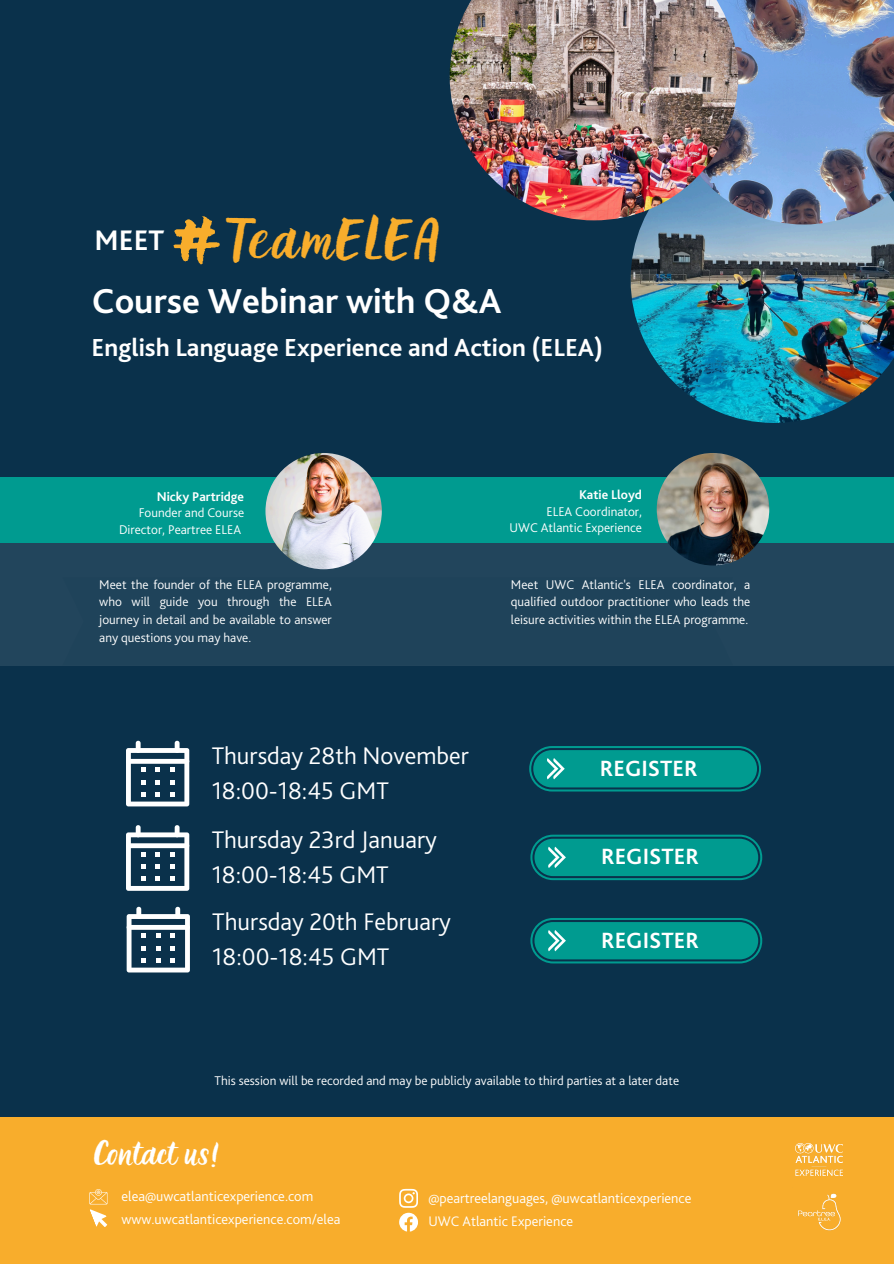
<style>
.page{position:relative;width:894px;height:1264px;background:#fff}
.page>*{position:absolute;margin:0;border:0;box-sizing:border-box;transform-origin:0 0}
.t1{font:76.5px "Holla";color:#f8ad2c}
.t2{font:47.25px "Holla";letter-spacing:.05em;color:#f8ad2c}
.t3{font:700 36.3px "Bliss 2";color:#fff}
.t4{font:700 29.55px "Bliss 2";color:#fff}
.t5{font:27.3px "Holla";color:#fff}
.t6{font:700 25.8px "Bliss 2";color:#fff}
.t7{font:300 25.05px/34.8px "Bliss 2";color:#fff}
.t8{font:700 23.1px "Bliss 2";color:#fff}
.t9{font:300 14.4px "Bliss 2";color:#fff}
.t10{font:300 13.2px/17.7px "Bliss 2";color:#fff;text-align:justify}
.t11{font:700 13.2px "Bliss 2";color:#fff}
</style>
<div class="page">
<div style="left:0;top:0;width:893px;height:1263px;background:#0a314b"></div>
<div style="left:0;top:509px;width:893px;height:156px;background:#1f435a"></div>
<div style="left:0;top:477px;width:893px;height:65px;background:#009b90"></div>
<img style="left:265px;top:453px;width:117px;height:116px;border-radius:50%">
<img style="left:656px;top:453px;width:113px;height:112px;border-radius:50%">
<img style="left:630px;top:220px;width:263px;height:203px">
<img style="left:668px;top:0;width:225px;height:224px">
<img style="left:449px;top:0;width:289px;height:220px">
<div style="left:0;top:1117px;width:893px;height:146px;background:#f8ad2c"></div>
<img style="left:795px;top:1143px;width:47px;height:32px">
<img style="left:798px;top:1193px;width:43px;height:38px">
<svg style="left:126px;top:740px;width:63px;height:66px"></svg>
<svg style="left:529px;top:746px;width:231px;height:45px;background:#048d88"></svg>
<svg style="left:126px;top:825px;width:63px;height:65px"></svg>
<svg style="left:127px;top:906px;width:63px;height:66px"></svg>
<svg style="left:530px;top:834px;width:232px;height:46px;background:#048c86"></svg>
<svg style="left:530px;top:918px;width:232px;height:45px;background:#048d87"></svg>
<svg style="left:399px;top:1188px;width:18px;height:43px"></svg>
<svg style="left:89px;top:1189px;width:19px;height:38px"></svg>
<p class="t4" style="left:94px;top:223px;width:71px">MEET</p>
<p class="t1" style="left:167px;top:207px;width:55px">#</p>
<p class="t2" style="left:226px;top:212px;width:216px">TeamELEA</p>
<p class="t3" style="left:92px;top:280px;width:411px">Course Webinar with Q&amp;A</p>
<p class="t6" style="left:92px;top:333px;width:513px">English Language Experience and Action (ELEA)</p>
<p class="t11" style="left:157px;top:489px;width:89px">Nicky Partridge</p>
<p class="t10" style="left:119px;top:504px;width:127px;line-height:16.5px;text-align:right">Founder and Course<br>Director, Peartree ELEA</p>
<p class="t11" style="left:579px;top:487px;width:64px">Katie Lloyd</p>
<p class="t10" style="left:546px;top:502px;width:97px">ELEA Coordinator,</p>
<p class="t10" style="left:509px;top:519px;width:134px">UWC Atlantic Experience</p>
<p class="t10" style="left:99px;top:575px;width:234px">Meet the founder of the ELEA programme, who will guide you through the ELEA journey in detail and be available to answer any questions you may have.</p>
<p class="t10" style="left:510px;top:575px;width:241px">Meet UWC Atlantic's ELEA coordinator, a qualified outdoor practitioner who leads the leisure activities within the ELEA programme.</p>
<h5 class="t7" style="left:212px;top:738px;width:258px">Thursday 28th November<br>18:00-18:45 GMT</h5>
<h6 class="t7" style="left:212px;top:822px;width:226px">Thursday 23rd January<br>18:00-18:45 GMT</h6>
<h6 class="t7" style="left:212px;top:904px;width:240px">Thursday 20th February<br>18:00-18:45 GMT</h6>
<h2 class="t8" style="left:599px;top:755px;width:99px">REGISTER</h2>
<h6 class="t8" style="left:601px;top:843px;width:99px">REGISTER</h6>
<p class="t8" style="left:601px;top:926px;width:99px">REGISTER</p>
<p class="t10" style="left:214px;top:1072px;width:466px">This session will be recorded and may be publicly available to third parties at a later date</p>
<h1 class="t5" style="left:94px;top:1137px;width:128px">Contact us!</h1>
<p class="t9" style="left:121px;top:1188px;width:193px">elea@uwcatlanticexperience.com</p>
<p class="t9" style="left:121px;top:1211px;width:220px">www.uwcatlanticexperience.com/elea</p>
<p class="t9" style="left:428px;top:1189px;width:264px">@peartreelanguages, @uwcatlanticexperience</p>
<p class="t9" style="left:428px;top:1212px;width:146px">UWC Atlantic Experience</p>
</div>
